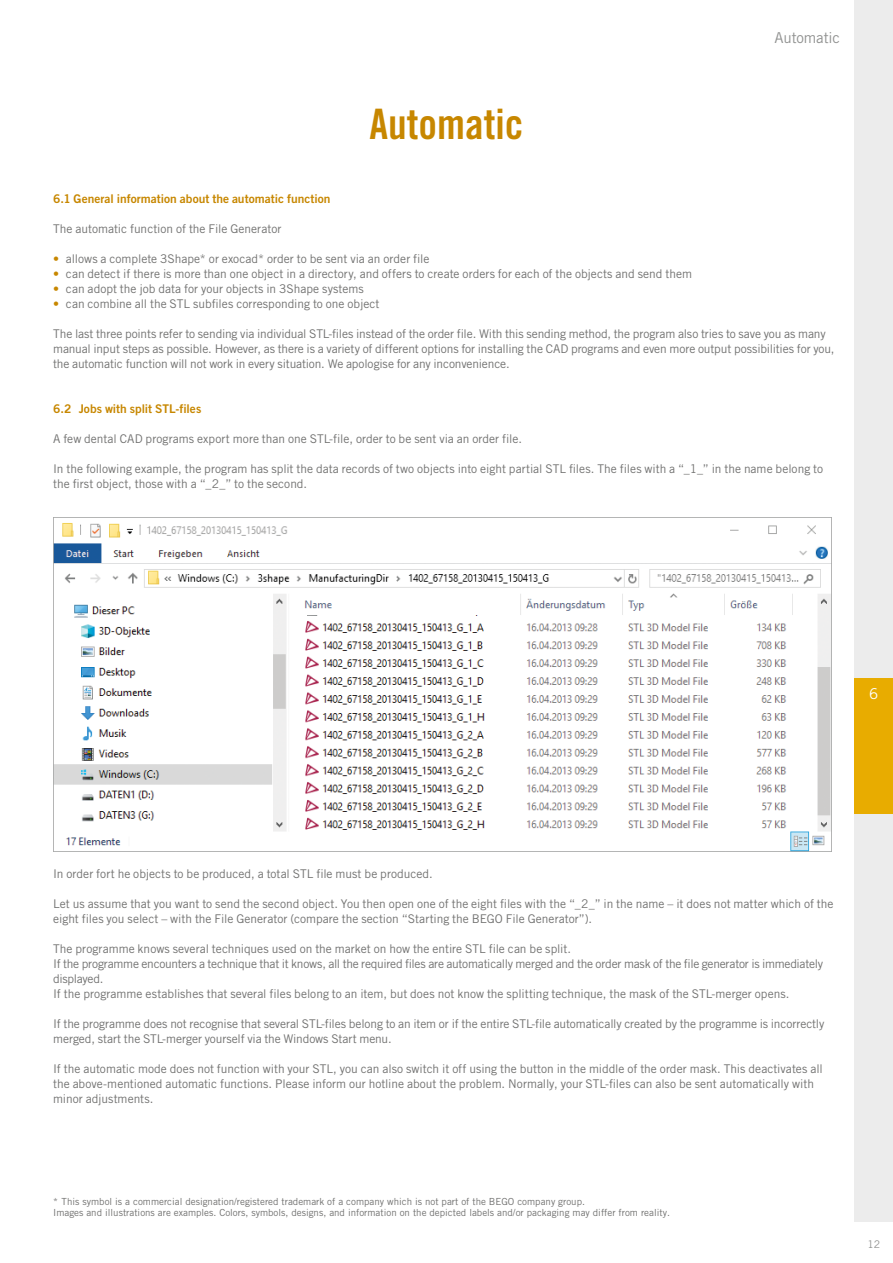
<style>
.page{position:relative;width:893px;height:1263px;background:#fff}
.page>*{position:absolute;margin:0;border:0;box-sizing:border-box;transform-origin:0 0}
.t1{font:42px "Trade Gothic LT Std Bd Cn 20";color:#c78700}
.t2{font:15px "Trade Gothic LT Pro";letter-spacing:-.01em;color:#919291}
.t3{font:15px "Trade Gothic LT Pro";color:#fff}
.t4{font:12px/15px "Trade Gothic LT Pro";letter-spacing:-.005em;color:#717170}
.t5{font:12px "Trade Gothic LT Pro Bd 2";color:#c78700}
.t6{font:10.5px "Trade Gothic LT Pro";color:#919291}
.t7{font:9.75px/11.7px "Trade Gothic LT Pro";color:#717170}
.s1{color:#c78700}
</style>
<div class="page">
<div style="left:855px;top:0;width:38px;height:1221px;background:#ececec"></div>
<div style="left:855px;top:678px;width:38px;height:136px;background:#e8ac00"></div>
<img style="left:53px;top:518px;width:779px;height:333px">
<h1 class="t1" style="left:369px;top:98px;width:155px">Automatic</h1>
<p class="t2" style="left:775px;top:28px;width:67px">Automatic</p>
<p class="t5" style="left:53px;top:191px;width:279px">6.1 General information about the automatic function</p>
<p class="t4" style="left:53px;top:221px;width:230px">The automatic function of the File Generator</p>
<p class="t4" style="left:53px;top:251px;width:378px"><span class="s1">•</span> allows a complete 3Shape* or exocad* order to be sent via an order file</p>
<p class="t4" style="left:53px;top:266px;width:640px"><span class="s1">•</span> can detect if there is more than one object in a directory, and offers to create orders for each of the objects and send them</p>
<p class="t4" style="left:53px;top:281px;width:312px"><span class="s1">•</span> can adopt the job data for your objects in 3Shape systems</p>
<p class="t4" style="left:53px;top:296px;width:328px"><span class="s1">•</span> can combine all the STL subfiles corresponding to one object</p>
<p class="t4" style="left:53px;top:326px;width:783px">The last three points refer to sending via individual STL-files instead of the order file. With this sending method, the program also tries to save you as many manual input steps as possible. However, as there is a variety of different options for installing the CAD programs and even more output possibilities for you, the automatic function will not work in every situation. We apologise for any inconvenience.</p>
<p class="t5" style="left:53px;top:401px;width:150px">6.2 Jobs with split STL-files</p>
<p class="t4" style="left:53px;top:431px;width:470px">A few dental CAD programs export more than one STL-file, order to be sent via an order file.</p>
<p class="t4" style="left:53px;top:461px;width:771px">In the following example, the program has split the data records of two objects into eight partial STL files. The files with a “_1_” in the name belong to the first object, those with a “_2_” to the second.</p>
<p class="t3" style="left:869px;top:685px;width:11px">6</p>
<p class="t4" style="left:53px;top:866px;width:381px">In order fort he objects to be produced, a total STL file must be produced.</p>
<p class="t4" style="left:53px;top:896px;width:782px">Let us assume that you want to send the second object. You then open one of the eight files with the “_2_” in the name – it does not matter which of the eight files you select – with the File Generator (compare the section “Starting the BEGO File Generator”).</p>
<p class="t4" style="left:53px;top:941px;width:771px">The programme knows several techniques used on the market on how the entire STL file can be split.<br>If the programme encounters a technique that it knows, all the required files are automatically merged and the order mask of the file generator is immediately displayed.<br>If the programme establishes that several files belong to an item, but does not know the splitting technique, the mask of the STL-merger opens.</p>
<p class="t4" style="left:53px;top:1016px;width:773px">If the programme does not recognise that several STL-files belong to an item or if the entire STL-file automatically created by the programme is incorrectly merged, start the STL-merger yourself via the Windows Start menu.</p>
<p class="t4" style="left:53px;top:1061px;width:771px">If the automatic mode does not function with your STL, you can also switch it off using the button in the middle of the order mask. This deactivates all the above-mentioned automatic functions. Please inform our hotline about the problem. Normally, your STL-files can also be sent automatically with minor adjustments.</p>
<p class="t7" style="left:53px;top:1195px;width:618px">* This symbol is a commercial designation/registered trademark of a company which is not part of the BEGO company group.<br>Images and illustrations are examples. Colors, symbols, designs, and information on the depicted labels and/or packaging may differ from reality.</p>
<p class="t6" style="left:867px;top:1237px;width:14px">12</p>
</div>
